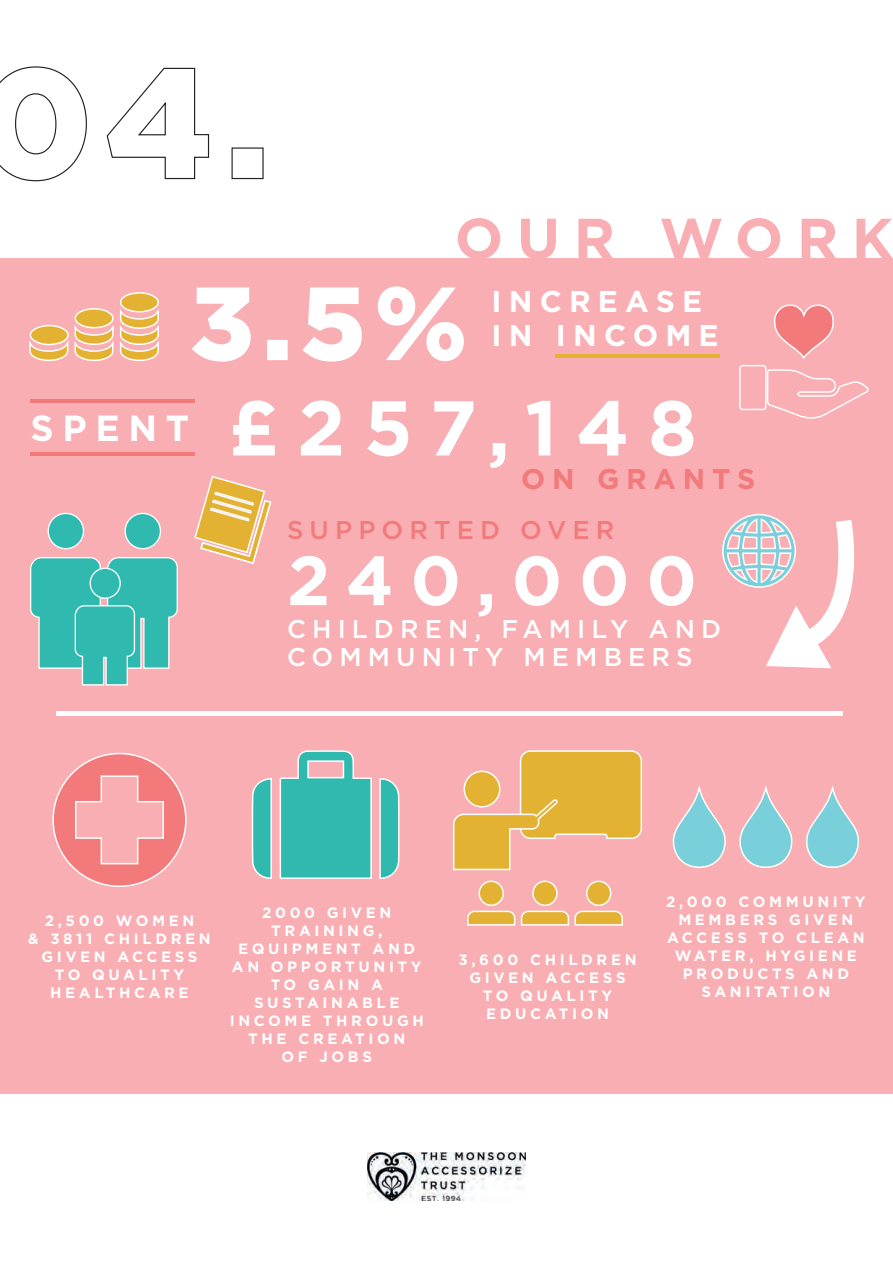
<style>
.page{position:relative;width:893px;height:1263px;background:#fff}
.page>*{position:absolute;margin:0;border:0;box-sizing:border-box;transform-origin:0 0}
.t1{font:700 77.55px "Gotham";letter-spacing:.24em;color:#fff}
.t2{font:700 69.45px "Gotham";letter-spacing:.24em;color:#fff}
.t3{font:700 57px "Gotham";letter-spacing:.24em;color:#f8aeb2}
.t4{font:700 36.3px "Gotham";letter-spacing:.24em;color:#fff}
.t5{font:700 30px/34.3px "Gotham";letter-spacing:.24em;color:#fff}
.t6{font:700 28.5px "Gotham";letter-spacing:.24em;color:#f27a7b}
.t7{font:500 25.65px/28.5px "Gotham";letter-spacing:.24em;color:#fff}
.t8{font:500 25.65px "Gotham";letter-spacing:.24em;color:#f27a7b}
.t9{font:700 15px/18px "Gotham";letter-spacing:.24em;color:#fff;text-align:center}
</style>
<div class="page">
<div style="left:0;top:258px;width:893px;height:835px;background:#f8aeb2"></div>
<img style="left:368px;top:1152px;width:157px;height:48px">
<svg style="left:0;top:66px;width:87px;height:116px"></svg>
<svg style="left:106px;top:67px;width:104px;height:113px"></svg>
<svg style="left:739px;top:786px;width:54px;height:82px"></svg>
<svg style="left:672px;top:785px;width:54px;height:83px"></svg>
<svg style="left:806px;top:785px;width:53px;height:83px"></svg>
<svg style="left:52px;top:752px;width:135px;height:135px"></svg>
<svg style="left:29px;top:292px;width:130px;height:70px"></svg>
<svg style="left:192px;top:286px;width:272px;height:76px"></svg>
<div style="left:48px;top:513px;width:35px;height:36px;background:#30baaf;border-radius:50%"></div>
<div style="left:48px;top:513px;width:36px;height:36px;border:1px solid #fff;border-radius:50%"></div>
<div style="left:125px;top:513px;width:35px;height:36px;background:#30baaf;border-radius:50%"></div>
<div style="left:124px;top:513px;width:37px;height:36px;border:1px solid #fff;border-radius:50%"></div>
<svg style="left:30px;top:557px;width:148px;height:129px"></svg>
<hr style="left:30px;top:452px;width:165px;height:3px;background:#f27a7b">
<hr style="left:30px;top:399px;width:165px;height:4px;background:#f27a7b">
<hr style="left:555px;top:354px;width:165px;height:4px;background:#e4b233">
<hr style="left:57px;top:712px;width:786px;height:4px;background:#fff">
<svg style="left:251px;top:777px;width:21px;height:102px;background:#67c3bb"></svg>
<svg style="left:379px;top:778px;width:20px;height:101px;background:#5ec2ba"></svg>
<svg style="left:279px;top:750px;width:93px;height:129px;background:#59bcb4"></svg>
<svg style="left:467px;top:910px;width:156px;height:16px;background:#ecc171"></svg>
<div style="left:479px;top:881px;width:24px;height:24px;background:#e4b233;border-radius:50%"></div>
<div style="left:478px;top:880px;width:26px;height:26px;border:2px solid #fff;border-radius:50%"></div>
<div style="left:533px;top:881px;width:24px;height:24px;background:#e4b233;border-radius:50%"></div>
<div style="left:532px;top:880px;width:26px;height:26px;border:2px solid #fff;border-radius:50%"></div>
<div style="left:587px;top:881px;width:24px;height:24px;background:#e4b233;border-radius:50%"></div>
<div style="left:586px;top:880px;width:25px;height:26px;border:2px solid #fff;border-radius:50%"></div>
<svg style="left:453px;top:750px;width:189px;height:121px"></svg>
<div style="left:464px;top:771px;width:36px;height:36px;background:#e4b233;border-radius:50%"></div>
<div style="left:463px;top:770px;width:37px;height:37px;border:2px solid #fff;border-radius:50%"></div>
<svg style="left:194px;top:475px;width:78px;height:89px"></svg>
<svg style="left:722px;top:304px;width:147px;height:364px"></svg>
<h3 class="t4" style="left:31px;top:407px;width:160px">SPENT</h3>
<h3 class="t3" style="left:455px;top:205px;width:440px">OUR WORK</h3>
<h3 class="t5" style="left:492px;top:284px;width:229px">INCREASE<br>IN INCOME</h3>
<h1 class="t1" style="left:229px;top:383px;width:470px">£257,148</h1>
<h3 class="t6" style="left:521px;top:463px;width:235px">ON GRANTS</h3>
<h3 class="t8" style="left:287px;top:515px;width:329px">SUPPORTED OVER</h3>
<h2 class="t2" style="left:287px;top:540px;width:411px">240,000</h2>
<h3 class="t7" style="left:287px;top:614px;width:436px">CHILDREN, FAMILY AND<br>COMMUNITY MEMBERS</h3>
<p class="t9" style="left:28px;top:911px;width:184px">2,500 WOMEN<br>&amp; 3811 CHILDREN<br>GIVEN ACCESS<br>TO QUALITY<br>HEALTHCARE</p>
<p class="t9" style="left:230px;top:903px;width:195px">2000 GIVEN<br>TRAINING,<br>EQUIPMENT AND<br>AN OPPORTUNITY<br>TO GAIN A<br>SUSTAINABLE<br>INCOME THROUGH<br>THE CREATION<br>OF JOBS</p>
<p class="t9" style="left:458px;top:950px;width:180px">3,600 CHILDREN<br>GIVEN ACCESS<br>TO QUALITY<br>EDUCATION</p>
<p class="t9" style="left:666px;top:892px;width:201px">2,000 COMMUNITY<br>MEMBERS GIVEN<br>ACCESS TO CLEAN<br>WATER, HYGIENE<br>PRODUCTS AND<br>SANITATION</p>
</div>
